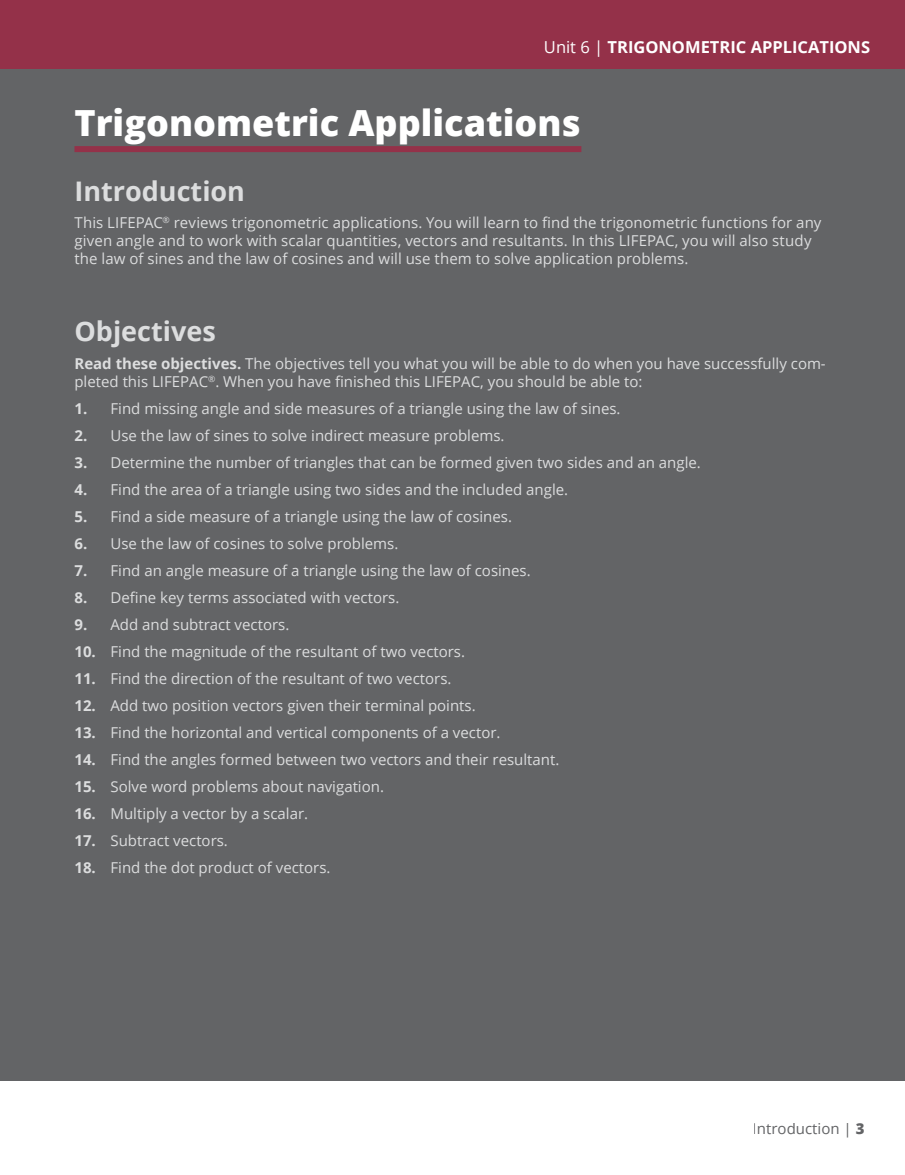
<style>
.page{position:relative;width:905px;height:1175px;background:#fff}
.page>*{position:absolute;margin:0;border:0;box-sizing:border-box;transform-origin:0 0}
.t1{font:800 36px "Open Sans";color:#fff}
.t2{font:700 27px "Open Sans";color:#dcddde}
.t3{font:700 16.5px "Open Sans";color:#fff}
.t4{font:15px/18px "Open Sans";color:#dcddde}
.t5{font:15px "Open Sans";color:#636466}
.s1{font-weight:400}
.s2{font-weight:700}
.s3{font-weight:800}
</style>
<div class="page">
<div style="left:0;top:0;width:904px;height:1080px;background:#636466"></div>
<div style="left:80px;top:565px;width:47px;height:47px;border:2px solid #636466;border-radius:50%"></div>
<div style="left:42px;top:593px;width:86px;height:85px;border:2px solid #636466;border-radius:50%"></div>
<div style="left:198px;top:620px;width:26px;height:27px;border:2px solid #636466;border-radius:50%"></div>
<div style="left:130px;top:673px;width:10px;height:9px;border:2px solid #636466;border-radius:50%"></div>
<div style="left:247px;top:569px;width:18px;height:18px;border:2px solid #636466;border-radius:50%"></div>
<div style="left:118px;top:569px;width:19px;height:18px;border:2px solid #636466;border-radius:50%"></div>
<div style="left:74px;top:146px;width:507px;height:6px;background:#943149"></div>
<div style="left:0;top:0;width:904px;height:68px;background:#943149"></div>
<p class="t3" style="left:544px;top:35px;width:328px"><span class="s1">Unit 6 |</span> TRIGONOMETRIC APPLICATIONS</p>
<h1 class="t1" style="left:74px;top:95px;width:507px">Trigonometric Applications</h1>
<h2 class="t2" style="left:74px;top:172px;width:172px">Introduction</h2>
<p class="t4" style="left:74px;top:213px;width:748px">This LIFEPAC<sup>®</sup> reviews trigonometric applications. You will learn to find the trigonometric functions for any given angle and to work with scalar quantities, vectors and resultants. In this LIFEPAC, you will also study the law of sines and the law of cosines and will use them to solve application problems.</p>
<h2 class="t2" style="left:74px;top:312px;width:143px">Objectives</h2>
<p class="t4" style="left:74px;top:354px;width:752px"><span class="s2">Read these objectives.</span> The objectives tell you what you will be able to do when you have successfully com&shy;pleted this LIFEPAC<sup>®</sup>. When you have finished this LIFEPAC, you should be able to:</p>
<p class="t4" style="left:74px;top:399px;width:547px"><span class="s2">1.</span> Find missing angle and side measures of a triangle using the law of sines.</p>
<p class="t4" style="left:74px;top:426px;width:431px"><span class="s2">2.</span> Use the law of sines to solve indirect measure problems.</p>
<p class="t4" style="left:74px;top:453px;width:628px"><span class="s2">3.</span> Determine the number of triangles that can be formed given two sides and an angle.</p>
<p class="t4" style="left:74px;top:480px;width:495px"><span class="s2">4.</span> Find the area of a triangle using two sides and the included angle.</p>
<p class="t4" style="left:74px;top:507px;width:439px"><span class="s2">5.</span> Find a side measure of a triangle using the law of cosines.</p>
<p class="t4" style="left:74px;top:534px;width:325px"><span class="s2">6.</span> Use the law of cosines to solve problems.</p>
<p class="t4" style="left:74px;top:561px;width:458px"><span class="s2">7.</span> Find an angle measure of a triangle using the law of cosines.</p>
<p class="t4" style="left:74px;top:588px;width:326px"><span class="s2">8.</span> Define key terms associated with vectors.</p>
<p class="t4" style="left:74px;top:615px;width:216px"><span class="s2">9.</span> Add and subtract vectors.</p>
<p class="t4" style="left:74px;top:642px;width:392px"><span class="s2">10.</span> Find the magnitude of the resultant of two vectors.</p>
<p class="t4" style="left:74px;top:669px;width:378px"><span class="s2">11.</span> Find the direction of the resultant of two vectors.</p>
<p class="t4" style="left:74px;top:696px;width:403px"><span class="s2">12.</span> Add two position vectors given their terminal points.</p>
<p class="t4" style="left:74px;top:723px;width:427px"><span class="s2">13.</span> Find the horizontal and vertical components of a vector.</p>
<p class="t4" style="left:74px;top:750px;width:486px"><span class="s2">14.</span> Find the angles formed between two vectors and their resultant.</p>
<p class="t4" style="left:74px;top:777px;width:311px"><span class="s2">15.</span> Solve word problems about navigation.</p>
<p class="t4" style="left:74px;top:804px;width:235px"><span class="s2">16.</span> Multiply a vector by a scalar.</p>
<p class="t4" style="left:74px;top:831px;width:155px"><span class="s2">17.</span> Subtract vectors.</p>
<p class="t4" style="left:74px;top:858px;width:257px"><span class="s2">18.</span> Find the dot product of vectors.</p>
<p class="t5" style="left:752px;top:1118px;width:113px">Introduction | <span class="s3">3</span></p>
</div>
